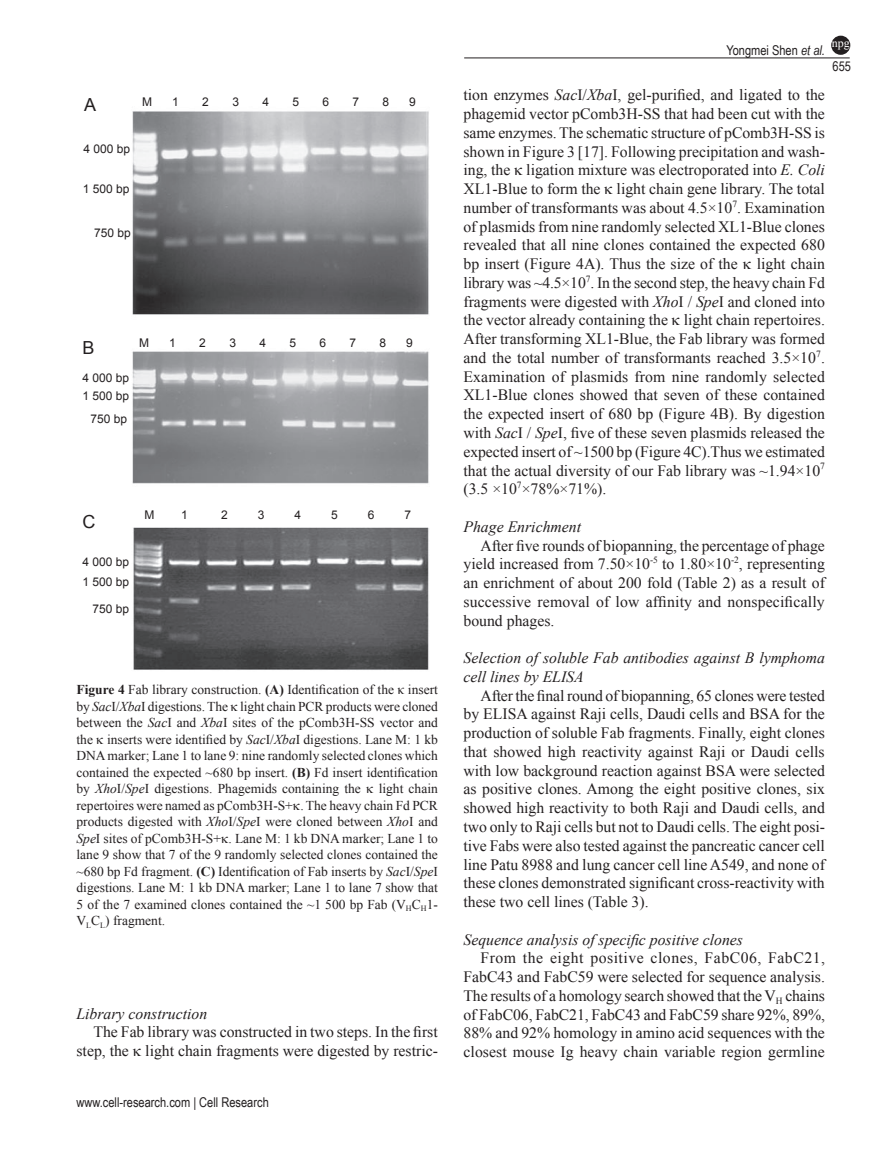
<style>
.page{position:relative;width:893px;height:1170px;background:#fff}
.page>*{position:absolute;margin:0;border:0;box-sizing:border-box;transform-origin:0 0}
.t1{font:18px "Arial";color:#231f20}
.t2{font:15.75px/18.8px "Times New Roman";color:#231f20;text-align:justify}
.t3{font:italic 15.75px/18.8px "Times New Roman";color:#231f20}
.t4{font:13.5px/16.5px "Times New Roman";color:#231f20;text-align:justify}
.t5{font:13.5px "Arial Narrow";color:#231f20}
.t6{font:12px/18.8px "Arial";color:#231f20}
.t7{font:12px "Times New Roman";color:#fff}
.s1{font-weight:700}
.s2{font-style:italic}
</style>
<div class="page">
<hr style="left:464px;top:58px;width:386px;height:1px;background:#231f20">
<div style="left:832px;top:36px;width:18px;height:18px;background:#231f20;border-radius:50%"></div>
<div style="left:831px;top:36px;width:19px;height:19px;border:2px solid #231f20;border-radius:50%"></div>
<img style="left:132px;top:111px;width:297px;height:559px">
<p class="t1" style="left:84px;top:93px;width:14px">A</p>
<p class="t6" style="left:142px;top:92px;width:11px">M</p>
<p class="t6" style="left:172px;top:92px;width:8px">1</p>
<p class="t6" style="left:202px;top:92px;width:8px">2</p>
<p class="t6" style="left:232px;top:92px;width:8px">3</p>
<p class="t6" style="left:262px;top:92px;width:8px">4</p>
<p class="t6" style="left:292px;top:92px;width:8px">5</p>
<p class="t6" style="left:322px;top:92px;width:8px">6</p>
<p class="t6" style="left:352px;top:92px;width:8px">7</p>
<p class="t6" style="left:382px;top:92px;width:8px">8</p>
<p class="t6" style="left:409px;top:92px;width:8px">9</p>
<p class="t6" style="left:84px;top:139px;width:48px">4 000 bp</p>
<p class="t6" style="left:83px;top:180px;width:48px">1 500 bp</p>
<p class="t6" style="left:94px;top:223px;width:38px">750 bp</p>
<p class="t1" style="left:82px;top:335px;width:14px">B</p>
<p class="t6" style="left:82px;top:368px;width:48px">4 000 bp<br>1 500 bp</p>
<p class="t6" style="left:90px;top:410px;width:38px">750 bp</p>
<p class="t6" style="left:139px;top:333px;width:11px">M</p>
<p class="t6" style="left:169px;top:333px;width:8px">1</p>
<p class="t6" style="left:199px;top:333px;width:8px">2</p>
<p class="t6" style="left:229px;top:333px;width:8px">3</p>
<p class="t6" style="left:259px;top:333px;width:8px">4</p>
<p class="t6" style="left:289px;top:333px;width:8px">5</p>
<p class="t6" style="left:319px;top:333px;width:8px">6</p>
<p class="t6" style="left:349px;top:333px;width:8px">7</p>
<p class="t6" style="left:379px;top:333px;width:8px">8</p>
<p class="t6" style="left:406px;top:333px;width:8px">9</p>
<p class="t1" style="left:82px;top:510px;width:14px">C</p>
<p class="t6" style="left:82px;top:552px;width:48px;line-height:19.6px">4 000 bp<br>1 500 bp</p>
<p class="t6" style="left:92px;top:599px;width:38px">750 bp</p>
<p class="t6" style="left:144px;top:506px;width:11px">M</p>
<p class="t6" style="left:181px;top:506px;width:8px">1</p>
<p class="t6" style="left:221px;top:506px;width:8px">2</p>
<p class="t6" style="left:258px;top:506px;width:8px">3</p>
<p class="t6" style="left:294px;top:506px;width:8px">4</p>
<p class="t6" style="left:331px;top:506px;width:8px">5</p>
<p class="t6" style="left:368px;top:506px;width:8px">6</p>
<p class="t6" style="left:405px;top:506px;width:8px">7</p>
<p class="t4" style="left:76px;top:681px;width:363px"><span class="s1">Figure 4</span> Fab library construction. <span class="s1">(A)</span> Identification of the κ insert by <span class="s2">Sac</span>I/<span class="s2">Xba</span>I digestions. The light chain PCR products were cloned between the <span class="s2">Sac</span>I and <span class="s2">Xba</span>I sites of the pComb3H-SS vector and the inserts were identified by <span class="s2">Sac</span>I/<span class="s2">Xba</span>I digestions. Lane M: 1 kb DNA marker; Lane 1 to lane 9: nine randomly selected clones which contained the expected ~680 bp insert. <span class="s1">(B)</span> Fd insert identification by <span class="s2">Xho</span>I/<span class="s2">Spe</span>I digestions. Phagemids containing the</p>
<p class="t4" style="left:76px;top:780px;width:363px;text-indent:302px">light chain repertoires were named as pComb3H-S+ . The heavy chain Fd PCR products digested with <span class="s2">Xho</span>I/<span class="s2">Spe</span>I were cloned between <span class="s2">Xho</span>I and <span class="s2">Spe</span>I sites of pComb3H-S+ . Lane M: 1 kb DNA marker; Lane 1 to lane 9 show that 7 of the 9 randomly selected clones contained the ~680 bp Fd fragment. <span class="s1">(C)</span> Identification of Fab inserts by <span class="s2">Sac</span>I/<span class="s2">Spe</span>I digestions. Lane M: 1 kb DNA marker; Lane 1 to lane 7 show that 5 of the 7 examined clones contained the ~1 500 bp Fab (V<sub>H</sub>C<sub>H</sub>1- V<sub>L</sub>C<sub>L</sub>) fragment.</p>
<p class="t3" style="left:76px;top:1003px;width:132px">Library construction</p>
<p class="t2" style="left:76px;top:1022px;width:363px;text-align:right">The Fab library was constructed in two steps. In the first step, the light chain fragments were digested by restric-</p>
<p class="t5" style="left:76px;top:1092px;width:194px">www.cell-research.com | Cell Research</p>
<p class="t7" style="left:832px;top:35px;width:19px">npg</p>
<p class="t5" style="left:726px;top:40px;width:100px">Yongmei Shen <span class="s2">et al.</span></p>
<p class="t5" style="left:832px;top:56px;width:20px">655</p>
<p class="t2" style="left:463px;top:85px;width:363px">tion enzymes <span class="s2">Sac</span>I/<span class="s2">Xba</span>I, gel-purified, and ligated to the phagemid vector pComb3H-SS that had been cut with the same enzymes. The schematic structure of pComb3H-SS is shown in Figure 3 [17]. Following precipitation and wash&shy;ing, the ligation mixture was electroporated into <span class="s2">E. Coli </span>XL1-Blue to form the light chain gene library. The total number of transformants was about 4.5×10<sup>7</sup>. Examination of plasmids from nine randomly selected XL1-Blue clones revealed that all nine clones contained the expected 680 bp insert (Figure 4A). Thus the size of the light chain library was ~4.5×10<sup>7</sup>. In the second step, the heavy chain Fd fragments were digested with <span class="s2">Xho</span>I / <span class="s2">Spe</span>I and cloned into the vector already containing the light chain repertoires.<br>After transforming XL1-Blue, the Fab library was formed and the total number of transformants reached 3.5×10<sup>7</sup>.<br>Examination of plasmids from nine randomly selected XL1-Blue clones showed that seven of these contained the expected insert of 680 bp (Figure 4B). By digestion with <span class="s2">Sac</span>I / <span class="s2">Spe</span>I, five of these seven plasmids released the expected insert of ~1500 bp (Figure 4C).Thus we estimated that the actual diversity of our Fab library was ~1.94×10<sup>7 </sup>(3.5 ×10<sup>7</sup>×78%×71%).</p>
<p class="t3" style="left:463px;top:516px;width:119px">Phage Enrichment</p>
<p class="t2" style="left:463px;top:535px;width:363px;text-indent:17px">After five rounds of biopanning, the percentage of phage yield increased from 7.50×10<sup>-5</sup> to 1.80×10<sup>-2</sup>, representing an enrichment of about 200 fold (Table 2) as a result of successive removal of low affinity and nonspecifically bound phages.</p>
<p class="t3" style="left:463px;top:648px;width:363px">Selection of soluble Fab antibodies against B lymphoma cell lines by ELISA</p>
<p class="t2" style="left:463px;top:685px;width:363px;text-indent:17px">After the final round of biopanning, 65 clones were tested by ELISA against Raji cells, Daudi cells and BSA for the production of soluble Fab fragments. Finally, eight clones that showed high reactivity against Raji or Daudi cells with low background reaction against BSA were selected as positive clones. Among the eight positive clones, six showed high reactivity to both Raji and Daudi cells, and two only to Raji cells but not to Daudi cells. The eight posi&shy;tive Fabs were also tested against the pancreatic cancer cell line Patu 8988 and lung cancer cell line A549, and none of these clones demonstrated significant cross-reactivity with these two cell lines (Table 3).</p>
<p class="t3" style="left:463px;top:929px;width:281px">Sequence analysis of specific positive clones</p>
<p class="t2" style="left:463px;top:948px;width:363px;text-indent:17px">From the eight positive clones, FabC06, FabC21, FabC43 and FabC59 were selected for sequence analysis.<br>The results of a homology search showed that the V<sub>H</sub> chains of FabC06, FabC21, FabC43 and FabC59 share 92%, 89%, 88% and 92% homology in amino acid sequences with the closest mouse Ig heavy chain variable region germline</p>
</div>
